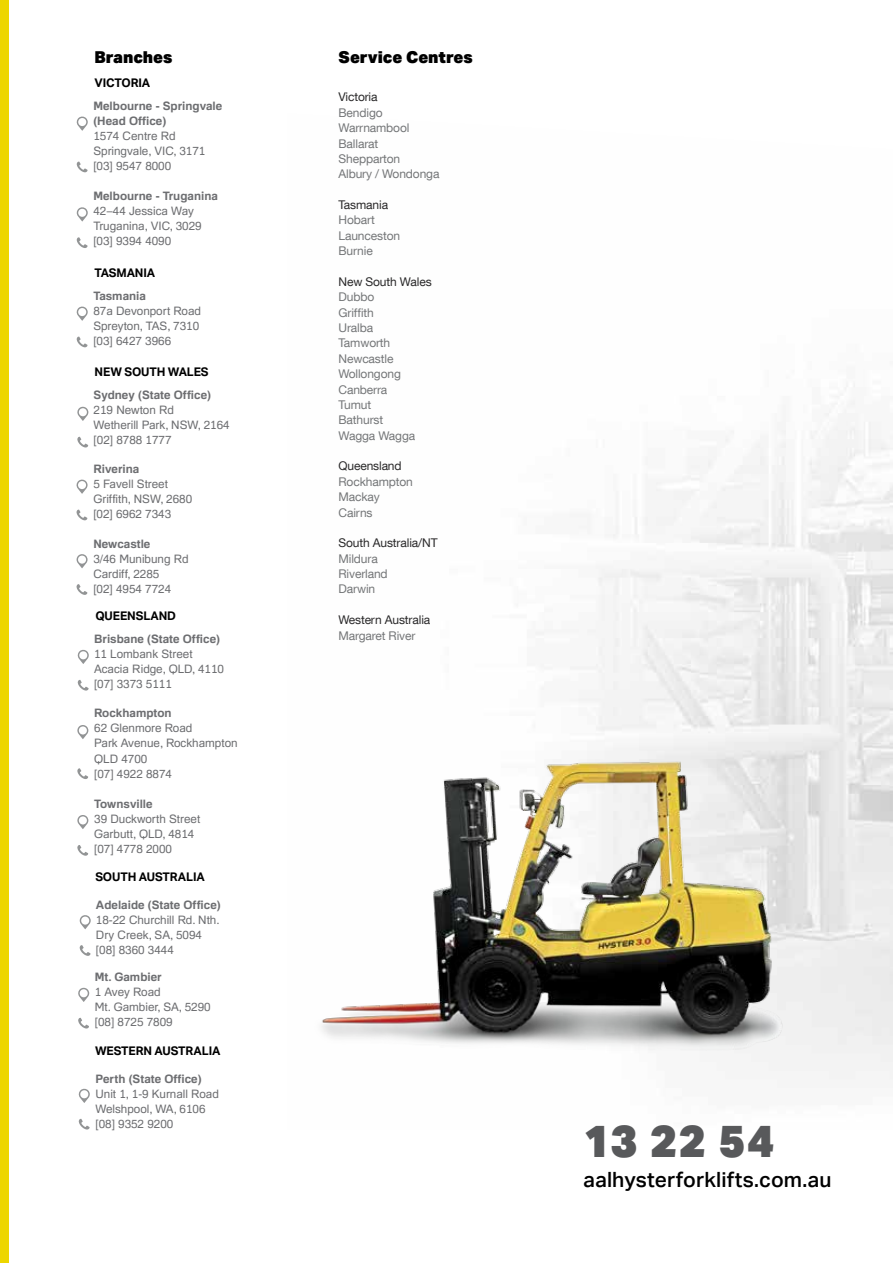
<style>
.page{position:relative;width:893px;height:1263px;background:#fff}
.page>*{position:absolute;margin:0;border:0;box-sizing:border-box;transform-origin:0 0}
.t1{font:900 45px "Aktiv Grotesk";color:#58595b}
.t2{font:500 21px "Aktiv Grotesk";letter-spacing:.005em;color:#000}
.t3{font:900 16.5px "Aktiv Grotesk";color:#000}
.t4{font:12px/15.3px "Helvetica Neue LT Com";letter-spacing:-.01em;color:#747678}
.t5{font:12px "Helvetica Neue LT Com";letter-spacing:-.01em;color:#292829}
.t6{font:700 12px "Aktiv Grotesk";letter-spacing:-.01em;color:#000}
.t7{font:11.7px/15px "Familiar Pro";color:#6d6e71}
.t8{font:700 11.7px/15px "Familiar Pro";color:#6d6e71}
</style>
<div class="page">
<img style="left:535px;top:383px;width:358px;height:697px">
<svg style="left:76px;top:116px;width:12px;height:15px"></svg>
<svg style="left:77px;top:162px;width:11px;height:10px"></svg>
<svg style="left:76px;top:207px;width:12px;height:15px"></svg>
<svg style="left:77px;top:237px;width:11px;height:11px"></svg>
<svg style="left:76px;top:306px;width:12px;height:15px"></svg>
<svg style="left:77px;top:337px;width:10px;height:10px"></svg>
<svg style="left:77px;top:406px;width:11px;height:15px"></svg>
<svg style="left:77px;top:437px;width:11px;height:11px"></svg>
<svg style="left:76px;top:479px;width:12px;height:15px"></svg>
<svg style="left:77px;top:510px;width:10px;height:10px"></svg>
<svg style="left:76px;top:554px;width:12px;height:14px"></svg>
<svg style="left:77px;top:584px;width:10px;height:11px"></svg>
<svg style="left:78px;top:1088px;width:12px;height:15px"></svg>
<svg style="left:79px;top:1119px;width:11px;height:11px"></svg>
<svg style="left:77px;top:815px;width:11px;height:14px"></svg>
<svg style="left:77px;top:845px;width:11px;height:11px"></svg>
<svg style="left:77px;top:725px;width:11px;height:14px"></svg>
<svg style="left:77px;top:768px;width:11px;height:11px"></svg>
<svg style="left:77px;top:649px;width:12px;height:15px"></svg>
<svg style="left:78px;top:680px;width:11px;height:11px"></svg>
<svg style="left:78px;top:987px;width:11px;height:15px"></svg>
<svg style="left:78px;top:1018px;width:11px;height:11px"></svg>
<svg style="left:79px;top:915px;width:12px;height:14px"></svg>
<svg style="left:80px;top:945px;width:10px;height:11px"></svg>
<div style="left:0;top:0;width:9px;height:1263px;background:#edd600"></div>
<img style="left:321px;top:705px;width:532px;height:363px">
<h3 class="t3" style="left:95px;top:47px;width:79px">Branches</h3>
<p class="t8" style="left:93px;top:98px;width:130px">Melbourne - Springvale (Head Office)</p>
<p class="t7" style="left:93px;top:128px;width:114px">1574 Centre Rd<br>Springvale, VIC, 3171 [03] 9547 8000</p>
<p class="t8" style="left:93px;top:188px;width:126px">Melbourne - Truganina</p>
<p class="t7" style="left:93px;top:203px;width:110px">42–44 Jessica Way<br>Truganina, VIC, 3029 [03] 9394 4090</p>
<p class="t6" style="left:95px;top:75px;width:57px">VICTORIA</p>
<p class="t6" style="left:95px;top:265px;width:62px">TASMANIA</p>
<p class="t8" style="left:93px;top:288px;width:54px">Tasmania</p>
<p class="t7" style="left:93px;top:303px;width:109px">87a Devonport Road<br>Spreyton, TAS, 7310 [03] 6427 3966</p>
<p class="t6" style="left:95px;top:364px;width:116px">NEW SOUTH WALES</p>
<p class="t8" style="left:94px;top:387px;width:119px">Sydney (State Office)</p>
<p class="t7" style="left:94px;top:402px;width:137px">219 Newton Rd<br>Wetherill Park, NSW, 2164 [02] 8788 1777</p>
<p class="t8" style="left:93px;top:461px;width:48px">Riverina</p>
<p class="t7" style="left:93px;top:477px;width:100px">5 Favell Street<br>Griffith, NSW, 2680 [02] 6962 7343</p>
<p class="t8" style="left:93px;top:536px;width:59px">Newcastle</p>
<p class="t7" style="left:93px;top:551px;width:97px">3/46 Munibung Rd<br>Cardiff, 2285<br>[02] 4954 7724</p>
<p class="t6" style="left:95px;top:608px;width:82px">QUEENSLAND</p>
<p class="t8" style="left:94px;top:631px;width:128px">Brisbane (State Office)</p>
<p class="t7" style="left:94px;top:646px;width:131px">11 Lombank Street<br>Acacia Ridge, QLD, 4110 [07] 3373 5111</p>
<p class="t8" style="left:94px;top:705px;width:79px">Rockhampton</p>
<p class="t7" style="left:94px;top:721px;width:145px">62 Glenmore Road<br>Park Avenue, Rockhampton<br>QLD 4700<br>[07] 4922 8874</p>
<p class="t8" style="left:94px;top:796px;width:60px">Townsville</p>
<p class="t7" style="left:94px;top:811px;width:108px">39 Duckworth Street<br>Garbutt, QLD, 4814 [07] 4778 2000</p>
<p class="t6" style="left:95px;top:869px;width:111px">SOUTH AUSTRALIA</p>
<p class="t8" style="left:96px;top:897px;width:126px">Adelaide (State Office)</p>
<p class="t7" style="left:96px;top:912px;width:125px">18-22 Churchill Rd. Nth.<br>Dry Creek, SA, 5094 [08] 8360 3444</p>
<p class="t8" style="left:95px;top:969px;width:68px">Mt. Gambier</p>
<p class="t7" style="left:95px;top:984px;width:117px">1 Avey Road<br>Mt. Gambier, SA, 5290 [08] 8725 7809</p>
<p class="t6" style="left:95px;top:1043px;width:127px">WESTERN AUSTRALIA</p>
<p class="t8" style="left:95px;top:1071px;width:108px">Perth (State Office)</p>
<p class="t7" style="left:95px;top:1086px;width:125px">Unit 1, 1-9 Kurnall Road<br>Welshpool, WA, 6106 [08] 9352 9200</p>
<h3 class="t3" style="left:338px;top:47px;width:136px">Service Centres</h3>
<p class="t5" style="left:338px;top:90px;width:41px">Victoria</p>
<p class="t4" style="left:338px;top:105px;width:102px">Bendigo<br>Warrnambool<br>Ballarat<br>Shepparton<br>Albury / Wondonga</p>
<p class="t5" style="left:338px;top:197px;width:51px">Tasmania</p>
<p class="t4" style="left:338px;top:212px;width:63px">Hobart<br>Launceston<br>Burnie</p>
<p class="t5" style="left:338px;top:274px;width:95px">New South Wales</p>
<p class="t4" style="left:338px;top:289px;width:78px">Dubbo<br>Griffith<br>Uralba<br>Tamworth<br>Newcastle<br>Wollongong<br>Canberra<br>Tumut<br>Bathurst<br>Wagga Wagga</p>
<p class="t5" style="left:338px;top:459px;width:65px">Queensland</p>
<p class="t4" style="left:338px;top:474px;width:76px">Rockhampton<br>Mackay<br>Cairns</p>
<p class="t5" style="left:338px;top:536px;width:101px">South Australia/NT</p>
<p class="t4" style="left:338px;top:550px;width:51px">Mildura<br>Riverland<br>Darwin</p>
<p class="t5" style="left:338px;top:612px;width:93px">Western Australia</p>
<p class="t4" style="left:338px;top:627px;width:78px">Margaret River</p>
<h1 class="t1" style="left:584px;top:1112px;width:192px">13 22 54</h1>
<h2 class="t2" style="left:584px;top:1168px;width:249px">aalhysterforklifts.com.au</h2>
</div>
